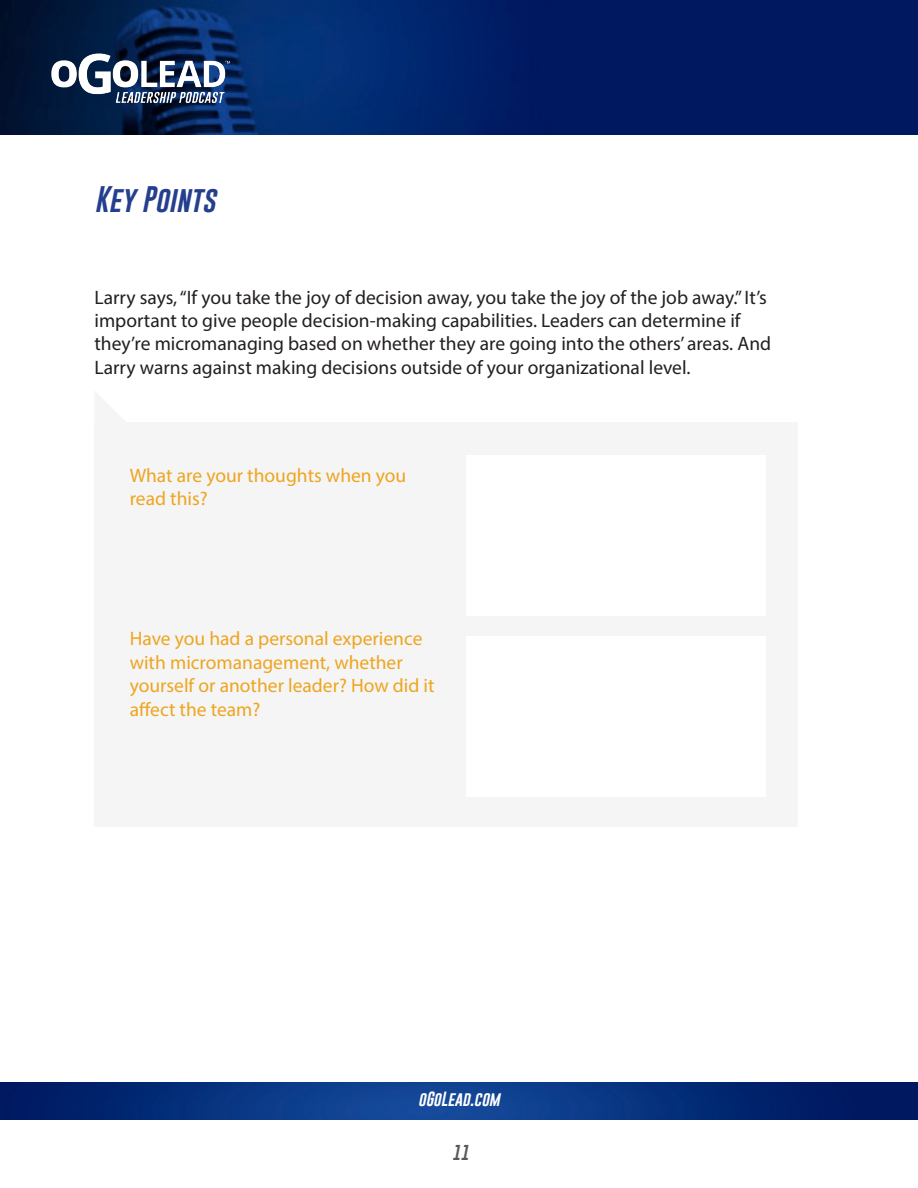
<style>
.page{position:relative;width:918px;height:1188px;background:#fff}
.page>*{position:absolute;margin:0;border:0;box-sizing:border-box;transform-origin:0 0}
.t1{font:italic 27px "Gobold";color:#253f8e}
.t2{font:19.5px/23.4px "Myriad Pro";color:#231f20}
.t3{font:19.5px/23.4px "Myriad Pro";color:#eea51f}
.t4{font:italic 15.75px "Gobold";color:#57585a}
.t5{font:italic 15px "Gobold";color:#fff}
</style>
<div class="page">
<img style="left:0;top:1082px;width:918px;height:38px">
<img style="left:0;top:0;width:918px;height:135px">
<div style="left:94px;top:422px;width:704px;height:405px;background:#f5f5f6"></div>
<div style="left:466px;top:455px;width:300px;height:160px;background:#fff"></div>
<div style="left:466px;top:637px;width:300px;height:160px;background:#fff"></div>
<img style="left:47px;top:47px;width:187px;height:62px">
<p class="t1" style="left:94px;top:182px;width:123px">Key Points</p>
<p class="t2" style="left:94px;top:285px;width:678px">Larry says, “If you take the joy of decision away, you take the joy of the job away.” It’s important to give people decision-making capabilities. Leaders can determine if they’re micromanaging based on whether they are going into the others’ areas. And Larry warns against making decisions outside of your organizational level.</p>
<p class="t3" style="left:130px;top:463px;width:278px">What are your thoughts when you read this?</p>
<p class="t3" style="left:130px;top:627px;width:306px">Have you had a personal experience with micromanagement, whether yourself or another leader? How did it affect the team?</p>
<p class="t5" style="left:418px;top:1089px;width:83px">oGoLead.com</p>
<p class="t4" style="left:452px;top:1142px;width:18px">11</p>
</div>
